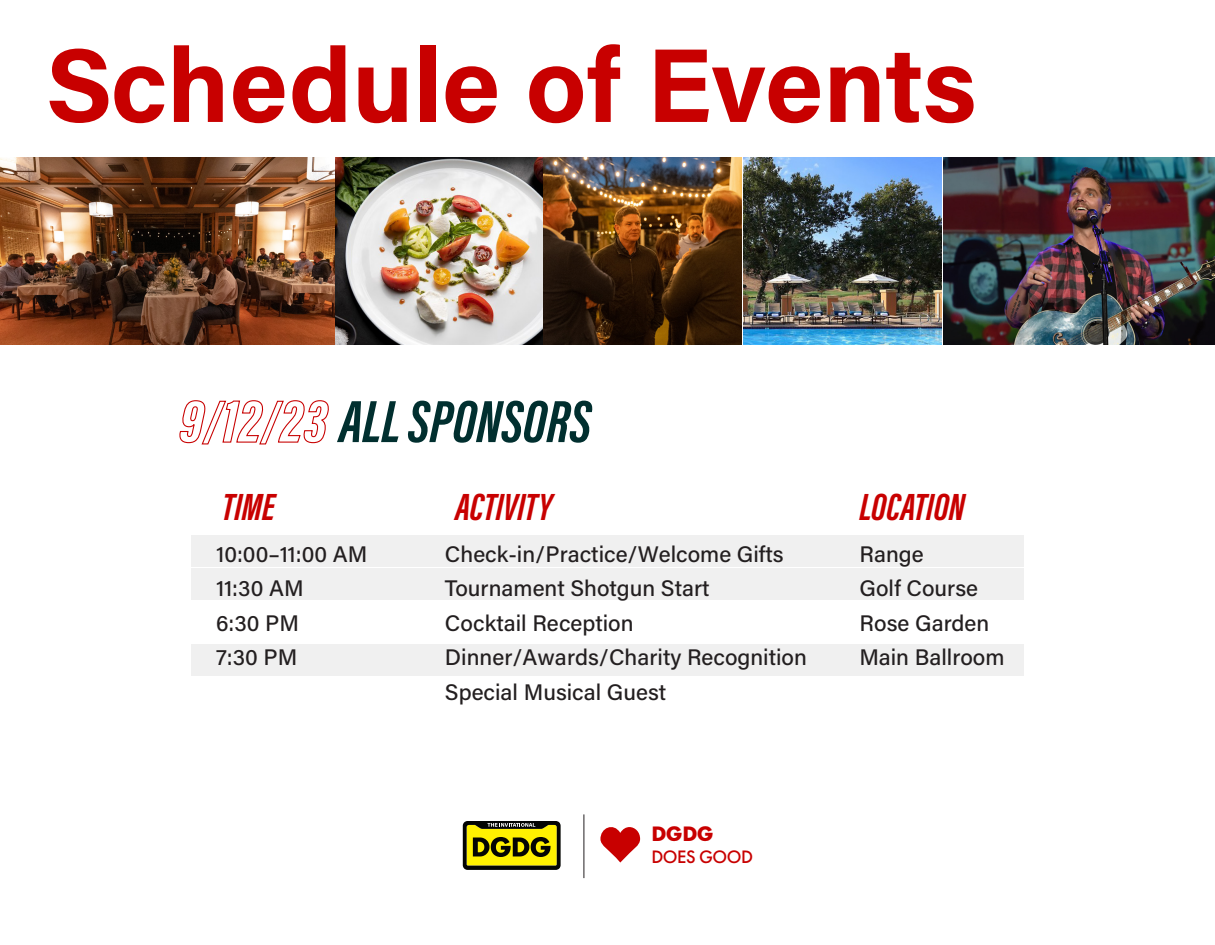
<style>
.page{position:relative;width:1215px;height:945px;background:#fff}
.page>*{position:absolute;margin:0;border:0;box-sizing:border-box;transform-origin:0 0}
.t1{font:700 105px "Acumin Pro";color:#c80000}
.t2{font:italic 700 61.2px "Acumin Pro Extra Cond";letter-spacing:.005em;color:#012f2f}
.t3{font:italic 700 39px "Acumin Pro Extra Cond";color:#c80000}
.Acumin_12_Medium{font:500 22.5px/34.8px "Acumin Pro";color:#231f20}
.t4{font:700 21.75px "Futura PT";color:#c80000}
.t5{font:500 18.75px "Futura PT";letter-spacing:-.025em;color:#c80000}
.s1{font-weight:900;color:#c80000}
</style>
<div class="page">
<img style="left:943px;top:157px;width:272px;height:187px">
<img style="left:744px;top:157px;width:198px;height:187px">
<img style="left:544px;top:157px;width:198px;height:187px">
<img style="left:0;top:157px;width:334px;height:187px">
<svg style="left:463px;top:821px;width:98px;height:49px"></svg>
<svg style="left:600px;top:827px;width:40px;height:36px"></svg>
<hr style="left:584px;top:814px;width:1px;height:64px;background:#231f20">
<img style="left:336px;top:157px;width:206px;height:187px">
<div style="left:191px;top:536px;width:833px;height:31px;background:#f0f0f0"></div>
<div style="left:191px;top:568px;width:833px;height:31px;background:#f0f0f0"></div>
<div style="left:191px;top:644px;width:833px;height:32px;background:#f0f0f0"></div>
<p class="t1" style="left:46px;top:11px;width:932px">Schedule of Events</p>
<p class="t2" style="left:179px;top:384px;width:413px"><span class="s1">9/12/23</span> ALL SPONSORS</p>
<p class="t3" style="left:222px;top:483px;width:54px">TIME</p>
<p class="t3" style="left:455px;top:483px;width:98px">ACTIVITY</p>
<p class="t3" style="left:860px;top:483px;width:107px">LOCATION</p>
<p class="Acumin_12_Medium" style="left:216px;top:535px;width:153px">10:00–11:00 AM</p>
<p class="Acumin_12_Medium" style="left:216px;top:570px;width:89px">11:30 AM</p>
<p class="Acumin_12_Medium" style="left:216px;top:604px;width:84px">6:30 PM</p>
<p class="Acumin_12_Medium" style="left:216px;top:639px;width:83px">7:30 PM</p>
<p class="Acumin_12_Medium" style="left:445px;top:535px;width:340px">Check-in/Practice/Welcome Gifts</p>
<p class="Acumin_12_Medium" style="left:860px;top:535px;width:66px">Range</p>
<p class="Acumin_12_Medium" style="left:860px;top:570px;width:120px">Golf Course</p>
<p class="Acumin_12_Medium" style="left:860px;top:604px;width:131px">Rose Garden</p>
<p class="Acumin_12_Medium" style="left:860px;top:639px;width:147px">Main Ballroom</p>
<p class="Acumin_12_Medium" style="left:445px;top:570px;width:266px">Tournament Shotgun Start</p>
<p class="Acumin_12_Medium" style="left:445px;top:604px;width:190px">Cocktail Reception</p>
<p class="Acumin_12_Medium" style="left:445px;top:639px;width:363px">Dinner/Awards/Charity Recognition<br>Special Musical Guest</p>
<p class="t4" style="left:651px;top:820px;width:64px">DGDG</p>
<p class="t5" style="left:651px;top:845px;width:103px">DOES GOOD</p>
</div>
